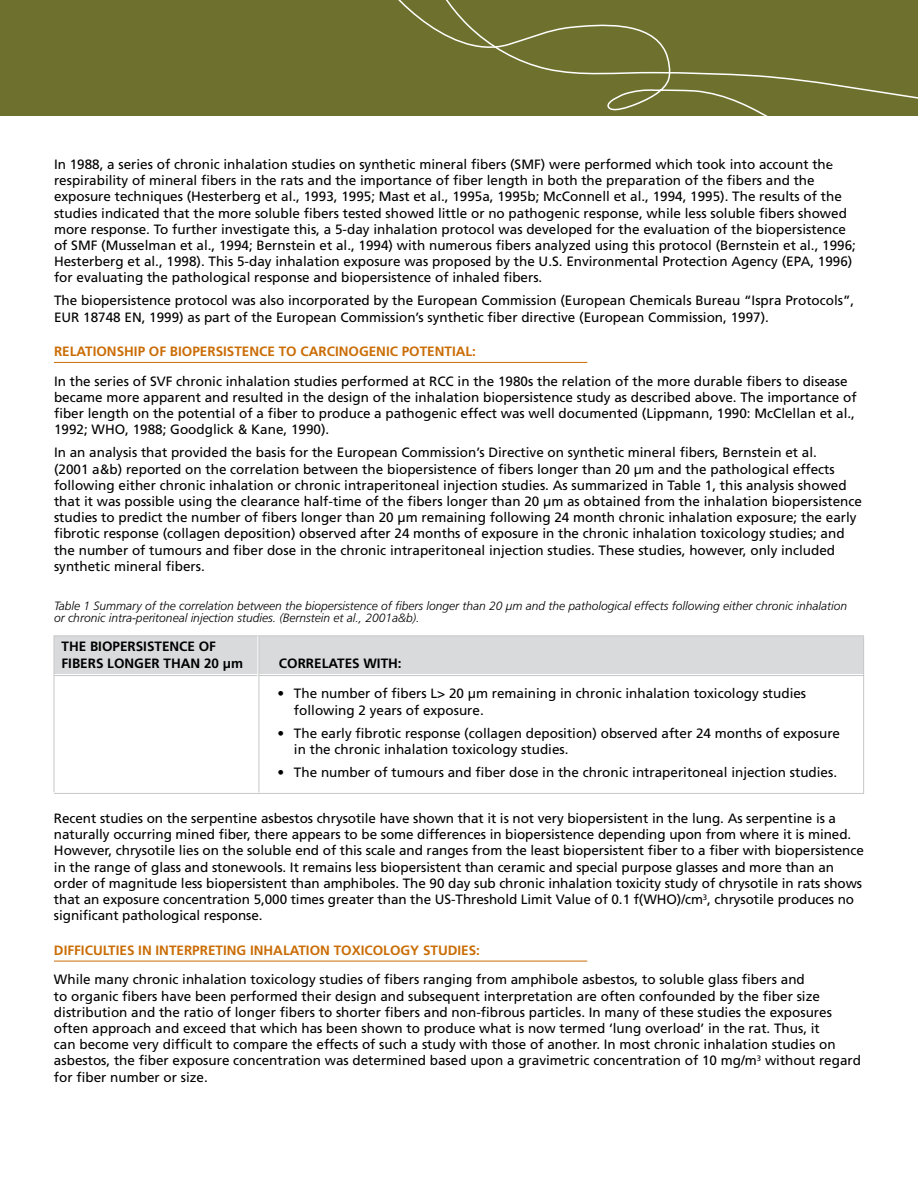
<style>
.page{position:relative;width:918px;height:1188px;background:#fff}
.page>*{position:absolute;margin:0;border:0;box-sizing:border-box;transform-origin:0 0}
.t1{font:13.5px/16.2px "Frutiger";color:#000}
.t2{font:700 13.5px "Frutiger";color:#ca6d06}
.t3{font:700 13.5px/16.2px "Frutiger";color:#000}
.t4{font:italic 300 12px/12.6px "Frutiger";color:#000}
</style>
<div class="page">
<div style="left:54px;top:636px;width:810px;height:38px;background:#d9dadb"></div>
<hr style="left:54px;top:362px;width:533px;height:1px;background:#ca6d06">
<hr style="left:54px;top:961px;width:533px;height:1px;background:#ca6d06">
<div style="left:0;top:0;width:918px;height:116px;background:#6e712e"></div>
<svg style="left:416px;top:0;width:502px;height:116px"></svg>
<hr style="left:54px;top:675px;width:810px;height:1px;background:#c6c7c8">
<hr style="left:54px;top:793px;width:810px;height:1px;background:#c6c7c8">
<hr style="left:54px;top:635px;width:810px;height:1px;background:#c6c7c8">
<hr style="left:257px;top:636px;width:2px;height:145px;background:#fff">
<hr style="left:259px;top:636px;width:1px;height:156px;background:#c6c7c8">
<hr style="left:54px;top:635px;width:1px;height:157px;background:#c6c7c8">
<hr style="left:863px;top:637px;width:1px;height:156px;background:#c6c7c8">
<p class="t1" style="left:54px;top:156px;width:804px">In 1988, a series of chronic inhalation studies on synthetic mineral fibers (SMF) were performed which took into account the respirability of mineral fibers in the rats and the importance of fiber length in both the preparation of the fibers and the exposure techniques (Hesterberg et al., 1993, 1995; Mast et al., 1995a, 1995b; McConnell et al., 1994, 1995). The results of the studies indicated that the more soluble fibers tested showed little or no pathogenic response, while less soluble fibers showed more response. To further investigate this, a 5-day inhalation protocol was developed for the evaluation of the biopersistence of SMF (Musselman et al., 1994; Bernstein et al., 1994) with numerous fibers analyzed using this protocol (Bernstein et al., 1996; Hesterberg et al., 1998). This 5-day inhalation exposure was proposed by the U.S. Environmental Protection Agency (EPA, 1996) for evaluating the pathological response and biopersistence of inhaled fibers.</p>
<p class="t1" style="left:54px;top:292px;width:802px">The biopersistence protocol was also incorporated by the European Commission (European Chemicals Bureau “Ispra Protocols”,<br>EUR 18748 EN, 1999) as part of the European Commission’s synthetic fiber directive (European Commission, 1997).</p>
<p class="t2" style="left:54px;top:343px;width:424px">RELATIONSHIP OF BIOPERSISTENCE TO CARCINOGENIC POTENTIAL:</p>
<p class="t1" style="left:54px;top:373px;width:804px">In the series of SVF chronic inhalation studies performed at RCC in the 1980s the relation of the more durable fibers to disease became more apparent and resulted in the design of the inhalation biopersistence study as described above. The importance of fiber length on the potential of a fiber to produce a pathogenic effect was well documented (Lippmann, 1990: McClellan et al., 1992; WHO, 1988; Goodglick &amp; Kane, 1990).</p>
<p class="t1" style="left:54px;top:444px;width:809px">In an analysis that provided the basis for the European Commission’s Directive on synthetic mineral fibers, Bernstein et al.<br>(2001 a&amp;b) reported on the correlation between the biopersistence of fibers longer than 20 μm and the pathological effects following either chronic inhalation or chronic intraperitoneal injection studies. As summarized in Table 1, this analysis showed that it was possible using the clearance half-time of the fibers longer than 20 μm as obtained from the inhalation biopersistence studies to predict the number of fibers longer than 20 μm remaining following 24 month chronic inhalation exposure; the early fibrotic response (collagen deposition) observed after 24 months of exposure in the chronic inhalation toxicology studies; and the number of tumours and fiber dose in the chronic intraperitoneal injection studies. These studies, however, only included synthetic mineral fibers.</p>
<p class="t4" style="left:54px;top:599px;width:795px">Table 1 Summary of the correlation between the biopersistence of fibers longer than 20 μm and the pathological effects following either chronic inhalation or chronic intra-peritoneal injection studies. (Bernstein et al., 2001a&amp;b).</p>
<p class="t3" style="left:62px;top:638px;width:183px">THE BIOPERSISTENCE OF<br>FIBERS LONGER THAN 20 μm</p>
<p class="t3" style="left:279px;top:655px;width:124px">CORRELATES WITH:</p>
<p class="t1" style="left:294px;top:685px;width:514px;text-indent:-16px">• The number of fibers L&gt; 20 μm remaining in chronic inhalation toxicology studies following 2 years of exposure.</p>
<p class="t1" style="left:294px;top:725px;width:548px;text-indent:-16px">• The early fibrotic response (collagen deposition) observed after 24 months of exposure in the chronic inhalation toxicology studies.</p>
<p class="t1" style="left:278px;top:764px;width:561px">• The number of tumours and fiber dose in the chronic intraperitoneal injection studies.</p>
<p class="t1" style="left:54px;top:810px;width:811px">Recent studies on the serpentine asbestos chrysotile have shown that it is not very biopersistent in the lung. As serpentine is a naturally occurring mined fiber, there appears to be some differences in biopersistence depending upon from where it is mined.<br>However, chrysotile lies on the soluble end of this scale and ranges from the least biopersistent fiber to a fiber with biopersistence in the range of glass and stonewools. It remains less biopersistent than ceramic and special purpose glasses and more than an order of magnitude less biopersistent than amphiboles. The 90 day sub chronic inhalation toxicity study of chrysotile in rats shows that an exposure concentration 5,000 times greater than the US-Threshold Limit Value of 0.1 f(WHO)/cm<sup>3</sup>, chrysotile produces no significant pathological response.</p>
<p class="t2" style="left:54px;top:942px;width:428px">DIFFICULTIES IN INTERPRETING INHALATION TOXICOLOGY STUDIES:</p>
<p class="t1" style="left:54px;top:972px;width:809px">While many chronic inhalation toxicology studies of fibers ranging from amphibole asbestos, to soluble glass fibers and<br>to organic fibers have been performed their design and subsequent interpretation are often confounded by the fiber size distribution and the ratio of longer fibers to shorter fibers and non-fibrous particles. In many of these studies the exposures often approach and exceed that which has been shown to produce what is now termed ‘lung overload’ in the rat. Thus, it<br>can become very difficult to compare the effects of such a study with those of another. In most chronic inhalation studies on asbestos, the fiber exposure concentration was determined based upon a gravimetric concentration of 10 mg/m<sup>3</sup> without regard for fiber number or size.</p>
</div>
